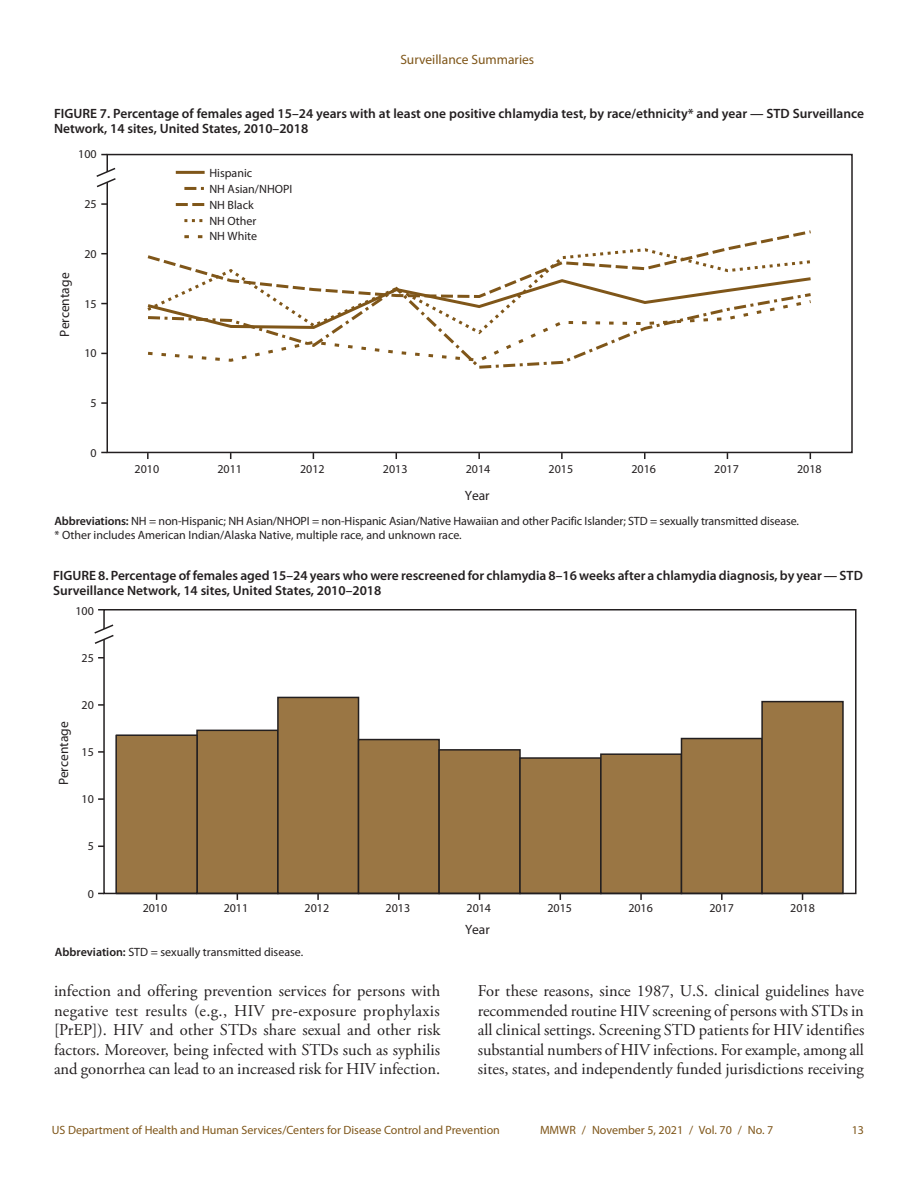
<style>
.page{position:relative;width:918px;height:1188px;background:#fff}
.page>*{position:absolute;margin:0;border:0;box-sizing:border-box;transform-origin:0 0}
.Paragraph{font:16.5px/19.5px "Adobe Garamond Pro";color:#231f20;text-align:justify}
.Figure_Title{font:600 13.5px/15px "Myriad Pro";color:#231f20}
.t1{font:13.5px "Myriad Pro";color:#231f20}
.t2{font:13.5px "Myriad Pro";color:#7f5619}
.Abbreviation{font:12px/15.8px "Myriad Pro";letter-spacing:-.005em;color:#231f20}
.t3{font:12px "Myriad Pro";color:#7f5619}
.Figure_Footnote{font:12px "Myriad Pro";color:#231f20}
.s1{font-weight:600}
</style>
<div class="page">
<svg style="left:184px;top:187px;width:20px;height:3px"></svg>
<hr style="left:176px;top:171px;width:29px;height:3px;background:#7f5619">
<svg style="left:176px;top:203px;width:29px;height:3px"></svg>
<svg style="left:184px;top:219px;width:19px;height:3px"></svg>
<svg style="left:101px;top:402px;width:6px;height:2px"></svg>
<svg style="left:101px;top:203px;width:6px;height:2px"></svg>
<svg style="left:147px;top:453px;width:2px;height:6px"></svg>
<svg style="left:478px;top:453px;width:2px;height:6px"></svg>
<svg style="left:561px;top:453px;width:2px;height:6px"></svg>
<svg style="left:644px;top:453px;width:2px;height:6px"></svg>
<svg style="left:184px;top:230px;width:627px;height:17px"></svg>
<svg style="left:147px;top:247px;width:664px;height:51px"></svg>
<svg style="left:147px;top:298px;width:664px;height:66px"></svg>
<div style="left:107px;top:154px;width:746px;height:299px;border:2px solid #231f20"></div>
<svg style="left:96px;top:166px;width:20px;height:23px"></svg>
<div style="left:197px;top:730px;width:81px;height:163px;background:#9a7644"></div>
<div style="left:278px;top:697px;width:81px;height:196px;background:#9a7644"></div>
<div style="left:277px;top:697px;width:82px;height:197px;border:2px solid #231f20"></div>
<div style="left:359px;top:740px;width:80px;height:153px;background:#9a7644"></div>
<div style="left:358px;top:739px;width:82px;height:155px;border:2px solid #231f20"></div>
<div style="left:439px;top:750px;width:81px;height:143px;background:#9a7644"></div>
<div style="left:438px;top:749px;width:83px;height:145px;border:2px solid #231f20"></div>
<div style="left:520px;top:758px;width:81px;height:135px;background:#9a7644"></div>
<div style="left:519px;top:757px;width:83px;height:137px;border:2px solid #231f20"></div>
<div style="left:601px;top:754px;width:80px;height:139px;background:#9a7644"></div>
<div style="left:600px;top:753px;width:82px;height:141px;border:2px solid #231f20"></div>
<div style="left:681px;top:739px;width:81px;height:154px;background:#9a7644"></div>
<div style="left:681px;top:738px;width:82px;height:156px;border:2px solid #231f20"></div>
<div style="left:762px;top:702px;width:81px;height:191px;background:#9a7644"></div>
<div style="left:761px;top:701px;width:83px;height:193px;border:2px solid #231f20"></div>
<div style="left:116px;top:735px;width:81px;height:158px;background:#9a7644"></div>
<div style="left:115px;top:734px;width:83px;height:160px;border:2px solid #231f20"></div>
<svg style="left:317px;top:894px;width:2px;height:6px"></svg>
<svg style="left:398px;top:894px;width:2px;height:6px"></svg>
<svg style="left:640px;top:894px;width:2px;height:6px"></svg>
<svg style="left:721px;top:894px;width:2px;height:6px"></svg>
<div style="left:103px;top:609px;width:754px;height:285px;border:2px solid #231f20"></div>
<svg style="left:94px;top:623px;width:20px;height:22px"></svg>
<p class="t2" style="left:400px;top:51px;width:135px">Surveillance Summaries</p>
<p class="Figure_Title" style="left:54px;top:106px;width:812px">FIGURE 7. Percentage of females aged 15–24 years with at least one positive chlamydia test, by race/ethnicity* and year — STD Surveillance<br>Network, 14 sites, United States, 2010–2018</p>
<p class="Abbreviation" style="left:78px;top:146px;width:20px">100</p>
<p class="Abbreviation" style="left:84px;top:196px;width:14px">25</p>
<p class="t1" style="left:56px;top:337px;width:65px;rotate:-90deg">Percentage</p>
<p class="Abbreviation" style="left:84px;top:246px;width:14px">20</p>
<p class="Abbreviation" style="left:84px;top:296px;width:14px">15</p>
<p class="Abbreviation" style="left:84px;top:345px;width:14px">10</p>
<p class="Abbreviation" style="left:91px;top:395px;width:8px">5</p>
<p class="Abbreviation" style="left:91px;top:445px;width:8px">0</p>
<p class="Abbreviation" style="left:209px;top:165px;width:44px">Hispanic</p>
<p class="Abbreviation" style="left:209px;top:213px;width:49px">NH Other<br>NH White</p>
<p class="Abbreviation" style="left:209px;top:181px;width:84px">NH Asian/NHOPI<br>NH Black</p>
<p class="Abbreviation" style="left:135px;top:461px;width:26px">2010</p>
<p class="Abbreviation" style="left:217px;top:461px;width:26px">2011</p>
<p class="Abbreviation" style="left:300px;top:461px;width:26px">2012</p>
<p class="Abbreviation" style="left:383px;top:461px;width:26px">2013</p>
<p class="Abbreviation" style="left:466px;top:461px;width:26px">2014</p>
<p class="Abbreviation" style="left:549px;top:461px;width:26px">2015</p>
<p class="Abbreviation" style="left:631px;top:461px;width:26px">2016</p>
<p class="Abbreviation" style="left:714px;top:461px;width:26px">2017</p>
<p class="Abbreviation" style="left:797px;top:461px;width:26px">2018</p>
<p class="t1" style="left:465px;top:487px;width:26px">Year</p>
<p class="Abbreviation" style="left:54px;top:513px;width:746px"><span class="s1">Abbreviations:</span> NH = non-Hispanic; NH Asian/NHOPI = non-Hispanic Asian/Native Hawaiian and other Pacific Islander; STD = sexually transmitted disease.</p>
<p class="Figure_Footnote" style="left:54px;top:527px;width:409px">* Other includes American Indian/Alaska Native, multiple race, and unknown race.</p>
<p class="Figure_Title" style="left:53px;top:568px;width:811px">FIGURE 8. Percentage of females aged 15–24 years who were rescreened for chlamydia 8–16 weeks after a chlamydia diagnosis, by year — STD<br>Surveillance Network, 14 sites, United States, 2010–2018</p>
<p class="Abbreviation" style="left:75px;top:602px;width:20px">100</p>
<p class="Abbreviation" style="left:82px;top:650px;width:14px">25</p>
<p class="t1" style="left:55px;top:785px;width:65px;rotate:-90deg">Percentage</p>
<p class="Abbreviation" style="left:82px;top:697px;width:14px">20</p>
<p class="Abbreviation" style="left:82px;top:744px;width:14px">15</p>
<p class="Abbreviation" style="left:82px;top:791px;width:14px">10</p>
<p class="Abbreviation" style="left:88px;top:838px;width:8px">5</p>
<p class="Abbreviation" style="left:88px;top:886px;width:8px">0</p>
<p class="Abbreviation" style="left:143px;top:900px;width:26px">2010</p>
<p class="Abbreviation" style="left:224px;top:900px;width:26px">2011</p>
<p class="Abbreviation" style="left:305px;top:900px;width:26px">2012</p>
<p class="Abbreviation" style="left:386px;top:900px;width:26px">2013</p>
<p class="Abbreviation" style="left:467px;top:900px;width:26px">2014</p>
<p class="Abbreviation" style="left:547px;top:900px;width:26px">2015</p>
<p class="Abbreviation" style="left:628px;top:900px;width:26px">2016</p>
<p class="Abbreviation" style="left:709px;top:900px;width:26px">2017</p>
<p class="Abbreviation" style="left:790px;top:900px;width:26px">2018</p>
<p class="t1" style="left:465px;top:921px;width:26px">Year</p>
<p class="Abbreviation" style="left:55px;top:944px;width:250px"><span class="s1">Abbreviation:</span> STD = sexually transmitted disease.</p>
<p class="Paragraph" style="left:54px;top:982px;width:388px">infection and offering prevention services for persons with negative test results (e.g., HIV pre-exposure prophylaxis [PrEP]). HIV and other STDs share sexual and other risk factors. Moreover, being infected with STDs such as syphilis and gonorrhea can lead to an increased risk for HIV infection.</p>
<p class="Paragraph" style="left:478px;top:982px;width:388px">For these reasons, since 1987, U.S. clinical guidelines have recommended routine HIV screening of persons with STDs in all clinical settings. Screening STD patients for HIV identifies substantial numbers of HIV infections. For example, among all sites, states, and independently funded jurisdictions receiving</p>
<p class="t3" style="left:52px;top:1122px;width:450px">US Department of Health and Human Services/Centers for Disease Control and Prevention</p>
<p class="t3" style="left:540px;top:1123px;width:235px">MMWR / November 5, 2021 / Vol. 70 / No. 7</p>
<p class="t3" style="left:852px;top:1123px;width:14px">13</p>
</div>
